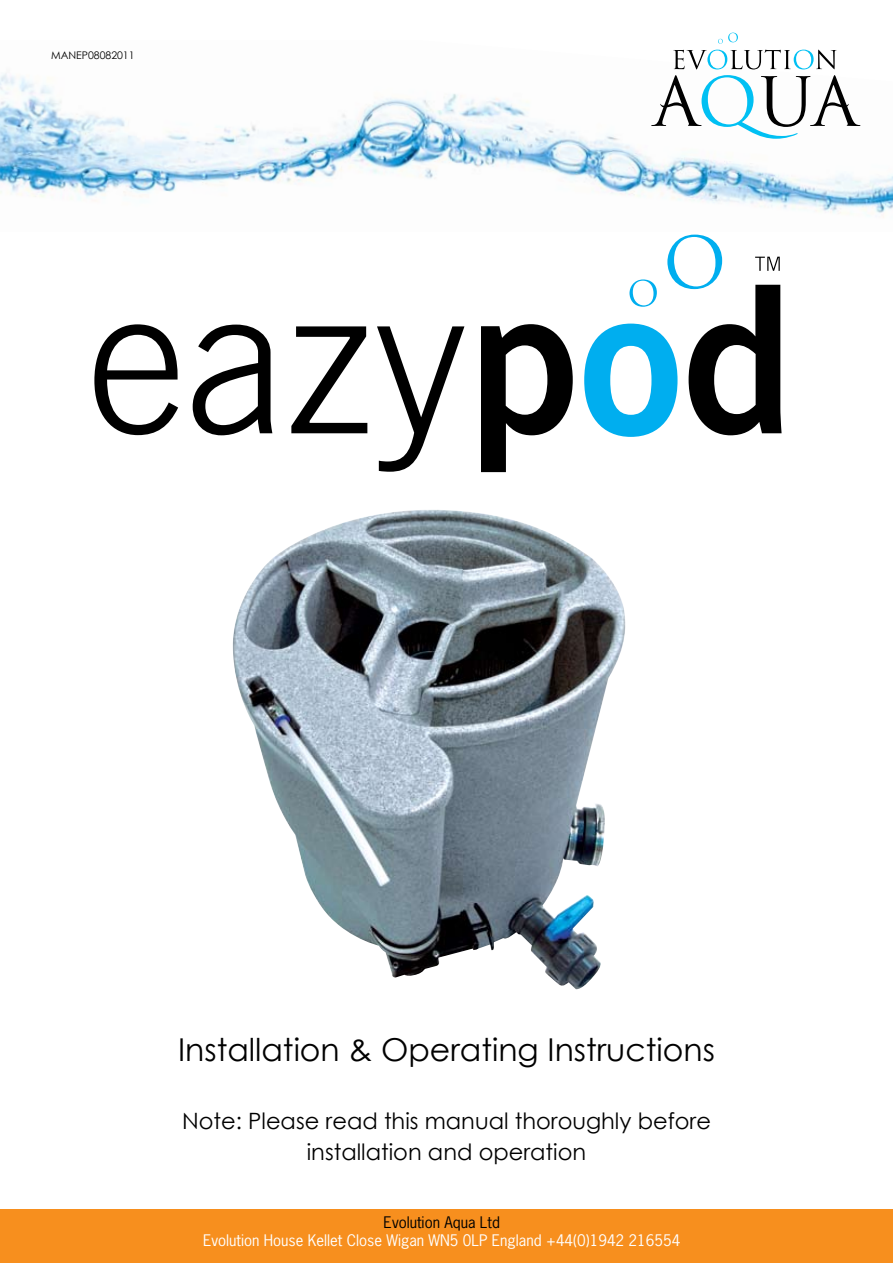
<style>
.page{position:relative;width:893px;height:1263px;background:#fff}
.page>*{position:absolute;margin:0;border:0;box-sizing:border-box;transform-origin:0 0}
.t1{font:31.5px "Century Gothic";color:#000}
.t2{font:22.5px/31.5px "Century Gothic";color:#000;text-align:center}
.t3{font:15px "News Gothic Std";color:#fff}
.t4{font:15px "News Gothic Std";color:#000}
.t5{font:10.5px "Century Gothic";color:#000}
</style>
<div class="page">
<img style="left:0;top:49px;width:893px;height:169px">
<svg style="left:673px;top:50px;width:163px;height:19px"></svg>
<svg style="left:718px;top:33px;width:20px;height:11px"></svg>
<svg style="left:651px;top:75px;width:209px;height:64px"></svg>
<div style="left:0;top:1210px;width:893px;height:53px;background:#f78f1e"></div>
<svg style="left:94px;top:324px;width:84px;height:111px"></svg>
<svg style="left:193px;top:325px;width:79px;height:110px"></svg>
<svg style="left:291px;top:326px;width:76px;height:107px"></svg>
<svg style="left:377px;top:326px;width:87px;height:146px"></svg>
<svg style="left:481px;top:324px;width:92px;height:148px"></svg>
<svg style="left:584px;top:235px;width:198px;height:202px"></svg>
<img style="left:232px;top:510px;width:394px;height:480px">
<p class="t5" style="left:51px;top:48px;width:85px">MANEP08082011</p>
<h1 class="t1" style="left:178px;top:1028px;width:538px">Installation &amp; Operating Instructions</h1>
<h2 class="t2" style="left:182px;top:1104px;width:530px">Note: Please read this manual thoroughly before installation and operation</h2>
<p class="t4" style="left:382px;top:1212px;width:118px">Evolution Aqua Ltd</p>
<p class="t3" style="left:201px;top:1230px;width:479px">Evolution House Kel et Close Wigan WN5 0LP England +44(0)1942 216554</p>
<p class="t4" style="left:384px;top:1212px;width:118px">Evolution Aqua Ltd</p>
<p class="t3" style="left:203px;top:1230px;width:479px">Evolution House Kellet Close Wigan WN5 0LP England +44(0)1942 216554</p>
</div>
